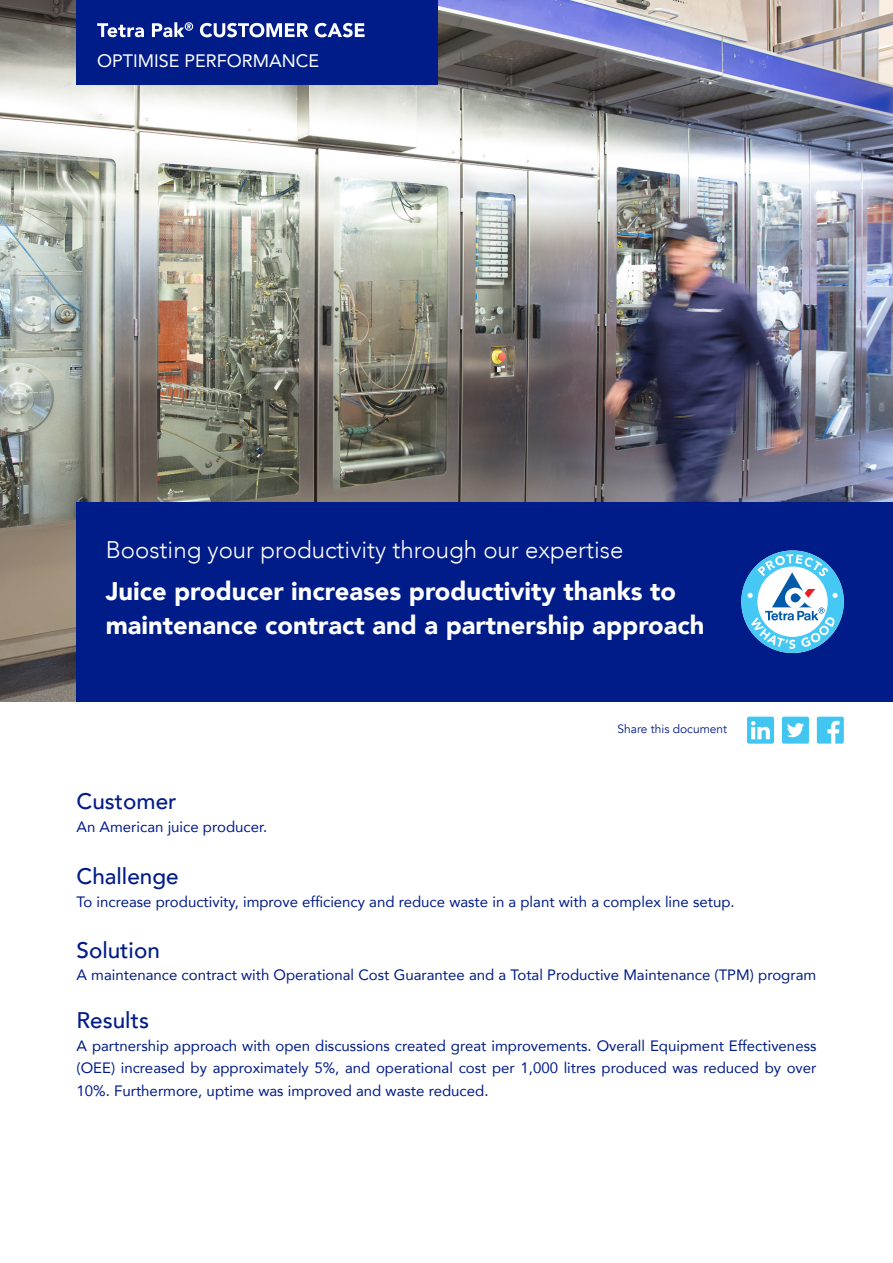
<style>
.page{position:relative;width:893px;height:1263px;background:#fff}
.page>*{position:absolute;margin:0;border:0;box-sizing:border-box;transform-origin:0 0}
.t1{font:900 25.5px/34.5px "Avenir";color:#fff}
.t2{font:300 24px "Avenir";color:#fff}
.t3{font:500 22.5px "Avenir";color:#001c88}
.t4{font:18px "Avenir";color:#fff}
.t5{font:15px/22.5px "Avenir";color:#001c88;text-align:justify}
.t6{font:12px "Avenir";color:#001c88}
</style>
<div class="page">
<img style="left:0;top:0;width:893px;height:702px">
<div style="left:77px;top:502px;width:816px;height:200px;background:#001c88"></div>
<svg style="left:741px;top:550px;width:103px;height:103px"></svg>
<div style="left:77px;top:0;width:361px;height:85px;background:#001c88"></div>
<svg style="left:97px;top:22px;width:268px;height:15px"></svg>
<svg style="left:747px;top:717px;width:27px;height:27px"></svg>
<svg style="left:782px;top:717px;width:27px;height:27px"></svg>
<svg style="left:817px;top:717px;width:27px;height:27px"></svg>
<p class="t4" style="left:97px;top:46px;width:224px">OPTIMISE PERFORMANCE</p>
<p class="t2" style="left:106px;top:536px;width:519px">Boosting your productivity through our expertise</p>
<p class="t1" style="left:106px;top:573px;width:600px">Juice producer increases productivity thanks to maintenance contract and a partnership approach</p>
<p class="t6" style="left:617px;top:722px;width:111px">Share this document</p>
<p class="t3" style="left:77px;top:782px;width:102px">Customer</p>
<p class="t5" style="left:77px;top:815px;width:192px">An American juice producer.</p>
<p class="t3" style="left:77px;top:857px;width:104px">Challenge</p>
<p class="t5" style="left:77px;top:890px;width:660px">To increase productivity, improve efficiency and reduce waste in a plant with a complex line setup.</p>
<p class="t3" style="left:77px;top:930px;width:85px">Solution</p>
<p class="t5" style="left:77px;top:963px;width:741px">A maintenance contract with Operational Cost Guarantee and a Total Productive Maintenance (TPM) program</p>
<p class="t3" style="left:77px;top:1001px;width:74px">Results</p>
<p class="t5" style="left:77px;top:1034px;width:741px">A partnership approach with open discussions created great improvements. Overall Equipment Effectiveness (OEE) increased by approximately 5%, and operational cost per 1,000 litres produced was reduced by over 10%. Furthermore, uptime was improved and waste reduced.</p>
</div>
